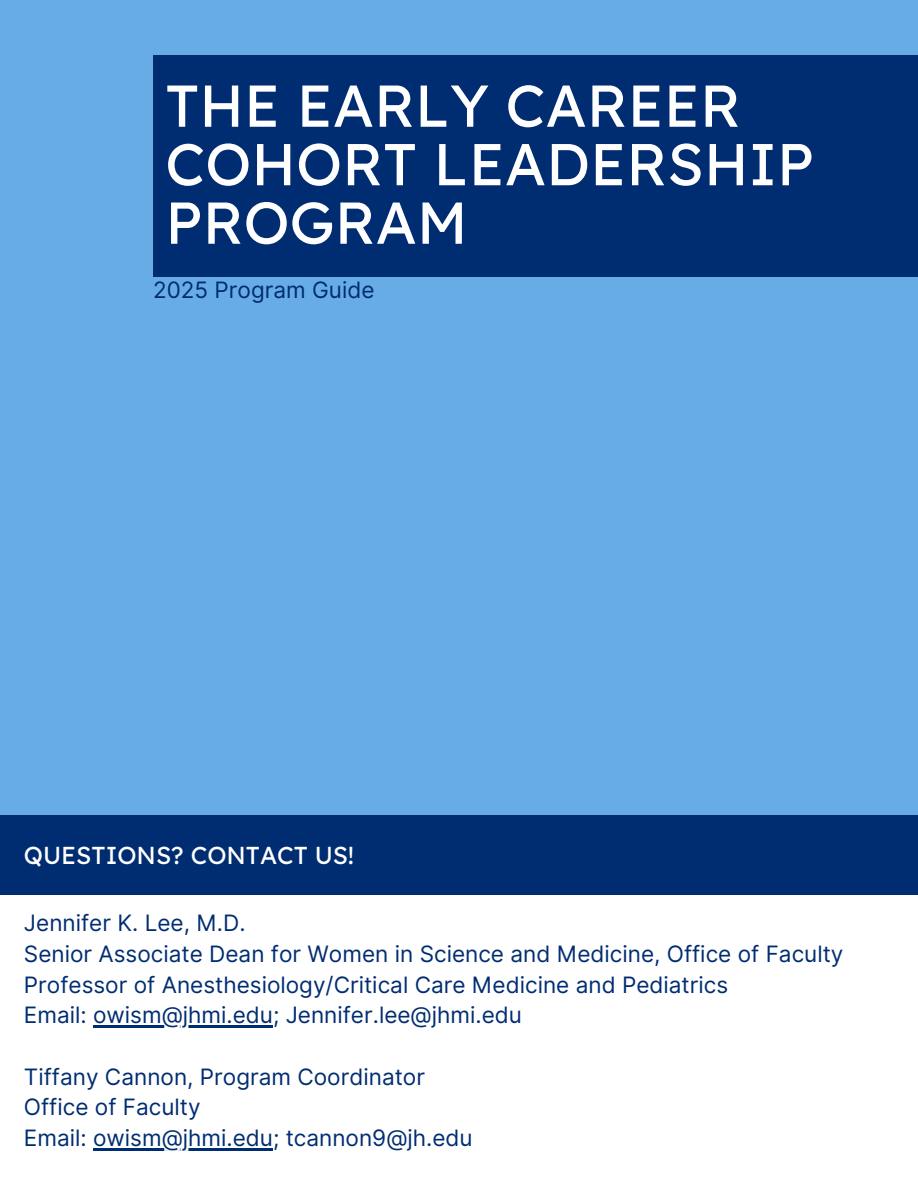
<style>
.page{position:relative;width:918px;height:1188px;background:#68ace5}
.page>*{position:absolute;margin:0;border:0;box-sizing:border-box;transform-origin:0 0}
.t1{font:58.95px/58.5px "Lexend Deca";color:#fff}
.t2{font:24.45px "Lexend Deca";color:#fff}
.t3{font:22.5px "Inter";color:#002d72}
</style>
<div class="page">
<div style="left:153px;top:55px;width:765px;height:221px;background:#002d72"></div>
<div style="left:0;top:870px;width:918px;height:318px;background:#fff"></div>
<div style="left:0;top:815px;width:918px;height:79px;background:#002d72"></div>
<hr style="left:93px;top:1025px;width:180px;height:2px;background:#002d72">
<hr style="left:93px;top:1148px;width:180px;height:2px;background:#002d72">
<h1 class="t1" style="left:165px;top:75px;width:650px">THE EARLY CAREER<br>COHORT LEADERSHIP<br>PROGRAM</h1>
<p class="t3" style="left:153px;top:276px;width:223px">2025 Program Guide</p>
<p class="t2" style="left:24px;top:839px;width:332px">QUESTIONS? CONTACT US!</p>
<h2 class="t3" style="left:24px;top:910px;width:223px">Jennifer K. Lee, M.D.</h2>
<p class="t3" style="left:24px;top:940px;width:821px">Senior Associate Dean for Women in Science and Medicine, Office of Faculty</p>
<p class="t3" style="left:24px;top:971px;width:706px">Professor of Anesthesiology/Critical Care Medicine and Pediatrics</p>
<p class="t3" style="left:24px;top:1002px;width:499px">Email: owism@jhmi.edu; Jennifer.lee@jhmi.edu</p>
<p class="t3" style="left:24px;top:1063px;width:403px">Tiffany Cannon, Program Coordinator</p>
<p class="t3" style="left:24px;top:1094px;width:178px">Office of Faculty</p>
<p class="t3" style="left:24px;top:1124px;width:450px">Email: owism@jhmi.edu; tcannon9@jh.edu</p>
</div>
